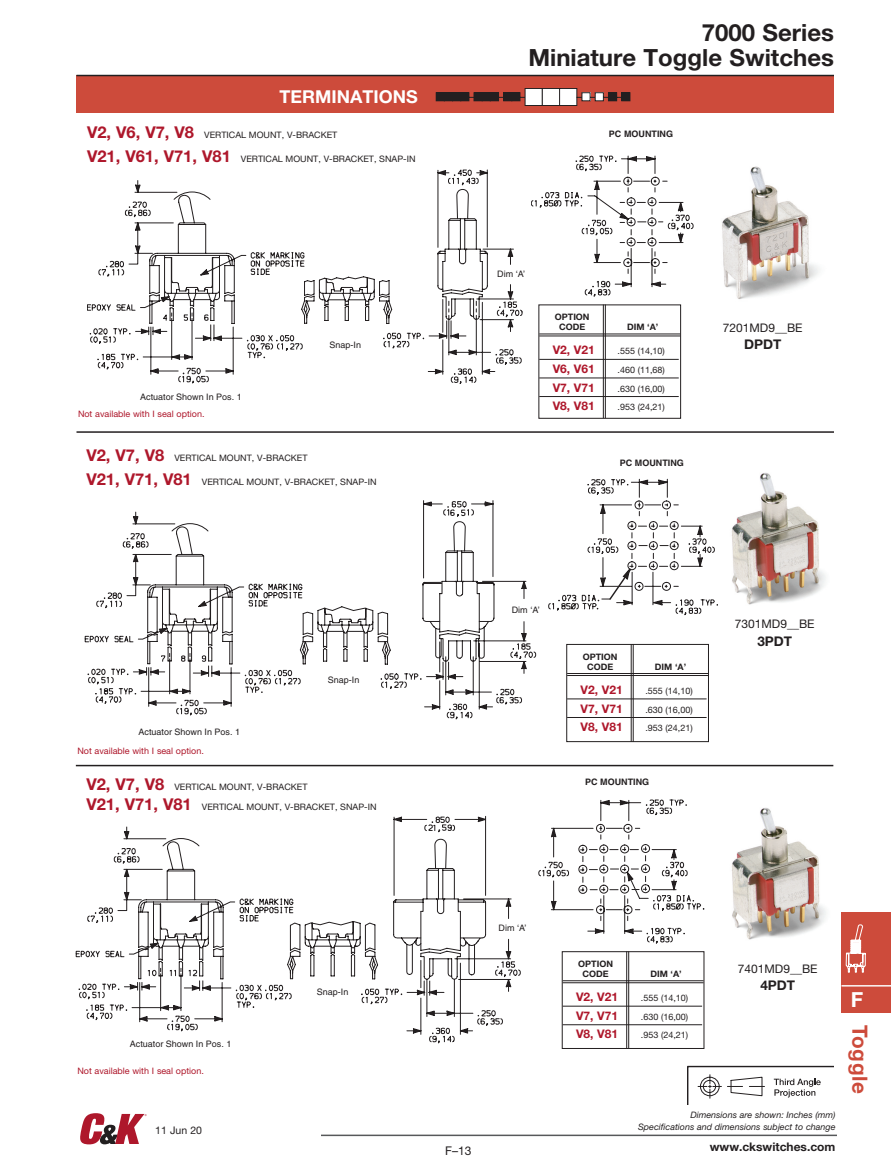
<style>
.page{position:relative;width:891px;height:1175px;background:#fff}
.page>*{position:absolute;margin:0;border:0;box-sizing:border-box;transform-origin:0 0}
.Page_head_right{font:700 23.7px "Helvetica Neue LT Std";color:#231f20}
.t1{font:700 21px "Helvetica Neue";letter-spacing:.03em;color:#cd4b3b}
.t2{font:700 20.7px "Helvetica Neue";color:#fff}
.Category_head_-_wht{font:700 17.85px "Helvetica Neue LT Std";color:#fff}
.Main_img_caption{font:700 13.35px "Helvetica Neue LT Std";color:#231f20}
.t3{font:12px "Helvetica Neue LT Std";color:#231f20}
.Main_trow{font:700 11.85px "Helvetica Neue LT Std";color:#ae172b}
.Main_img_caption-2{font:11.85px "Helvetica Neue LT Std";color:#231f20}
.footer-url{font:700 11.85px "Helvetica Neue LT Std";color:#231f20}
.t4{font:10.5px "Helvetica Neue LT Std";color:#231f20}
.Main_head{font:8.85px "Helvetica Neue LT Std";color:#231f20}
.Main_trow-2{font:8.85px "Helvetica Neue LT Std";color:#231f20}
.t5{font:8.85px "Helvetica";color:#231f20}
.Footnote_-_red{font:8.85px "Helvetica Neue LT Std";color:#ae172b}
.footer-dim{font:italic 8.85px/11.9px "Helvetica Neue LT Std";color:#231f20;text-align:right}
.Main_tcol{font:700 8.85px/10.4px "Helvetica Neue LT Std";color:#231f20;text-align:center}
.t6{font:700 8.85px "Helvetica";color:#231f20}
.s1{font-weight:700;font-size:16.35px;color:#ae172b}
</style>
<div class="page">
<div style="left:842px;top:912px;width:49px;height:101px;background:#cd4b3b"></div>
<hr style="left:842px;top:985px;width:49px;height:1px;background:#fff">
<svg style="left:845px;top:924px;width:21px;height:49px"></svg>
<hr style="left:321px;top:1134px;width:516px;height:2px;background:#57585a">
<svg style="left:80px;top:1113px;width:67px;height:31px"></svg>
<svg style="left:687px;top:1065px;width:147px;height:39px"></svg>
<svg style="left:87px;top:170px;width:436px;height:214px"></svg>
<svg style="left:531px;top:155px;width:162px;height:141px"></svg>
<img style="left:722px;top:166px;width:97px;height:133px">
<hr style="left:76px;top:431px;width:758px;height:2px;background:#231f20">
<hr style="left:539px;top:333px;width:141px;height:1px;background:#231f20">
<hr style="left:539px;top:335px;width:141px;height:1px;background:#231f20">
<hr style="left:539px;top:359px;width:140px;height:1px;background:#231f20">
<hr style="left:539px;top:377px;width:140px;height:1px;background:#231f20">
<hr style="left:539px;top:396px;width:140px;height:1px;background:#231f20">
<hr style="left:605px;top:304px;width:1px;height:114px;background:#231f20">
<hr style="left:603px;top:304px;width:1px;height:114px;background:#231f20">
<div style="left:76px;top:75px;width:758px;height:38px;background:#cd4b3b"></div>
<div style="left:436px;top:93px;width:8px;height:8px;background:#231f20"></div>
<div style="left:436px;top:92px;width:9px;height:9px;border:1px solid #231f20"></div>
<div style="left:444px;top:93px;width:9px;height:8px;background:#231f20"></div>
<div style="left:444px;top:92px;width:9px;height:9px;border:1px solid #231f20"></div>
<div style="left:453px;top:93px;width:8px;height:8px;background:#231f20"></div>
<div style="left:452px;top:92px;width:9px;height:9px;border:1px solid #231f20"></div>
<svg style="left:460px;top:92px;width:14px;height:9px"></svg>
<div style="left:474px;top:93px;width:8px;height:8px;background:#231f20"></div>
<div style="left:474px;top:92px;width:9px;height:9px;border:1px solid #231f20"></div>
<div style="left:482px;top:93px;width:8px;height:8px;background:#231f20"></div>
<div style="left:482px;top:92px;width:9px;height:9px;border:1px solid #231f20"></div>
<svg style="left:490px;top:92px;width:13px;height:9px"></svg>
<div style="left:504px;top:93px;width:8px;height:8px;background:#231f20"></div>
<div style="left:503px;top:92px;width:9px;height:9px;border:1px solid #231f20"></div>
<svg style="left:511px;top:92px;width:14px;height:9px"></svg>
<div style="left:525px;top:88px;width:17px;height:17px;background:#fff"></div>
<div style="left:525px;top:88px;width:18px;height:18px;border:1px solid #231f20"></div>
<div style="left:542px;top:88px;width:18px;height:17px;background:#fff"></div>
<div style="left:542px;top:88px;width:18px;height:18px;border:1px solid #231f20"></div>
<svg style="left:559px;top:88px;width:63px;height:18px"></svg>
<div style="left:622px;top:93px;width:8px;height:8px;background:#231f20"></div>
<div style="left:621px;top:92px;width:9px;height:9px;border:1px solid #231f20"></div>
<hr style="left:76px;top:75px;width:758px;height:1px;background:#231f20">
<svg style="left:548px;top:478px;width:170px;height:137px"></svg>
<svg style="left:420px;top:838px;width:101px;height:206px"></svg>
<svg style="left:76px;top:816px;width:410px;height:218px"></svg>
<svg style="left:538px;top:799px;width:166px;height:144px"></svg>
<svg style="left:85px;top:500px;width:451px;height:220px"></svg>
<img style="left:732px;top:808px;width:94px;height:132px">
<img style="left:731px;top:473px;width:95px;height:132px">
<hr style="left:76px;top:765px;width:757px;height:1px;background:#231f20">
<hr style="left:567px;top:673px;width:141px;height:1px;background:#231f20">
<hr style="left:567px;top:675px;width:141px;height:1px;background:#231f20">
<hr style="left:567px;top:698px;width:140px;height:1px;background:#231f20">
<hr style="left:567px;top:717px;width:140px;height:1px;background:#231f20">
<div style="left:566px;top:644px;width:143px;height:98px;border:1px solid #231f20"></div>
<hr style="left:633px;top:644px;width:1px;height:98px;background:#231f20">
<hr style="left:631px;top:644px;width:1px;height:98px;background:#231f20">
<hr style="left:563px;top:980px;width:141px;height:1px;background:#231f20">
<hr style="left:563px;top:982px;width:141px;height:1px;background:#231f20">
<hr style="left:563px;top:1005px;width:139px;height:1px;background:#231f20">
<hr style="left:563px;top:1024px;width:139px;height:1px;background:#231f20">
<div style="left:562px;top:951px;width:142px;height:97px;border:1px solid #231f20"></div>
<hr style="left:628px;top:951px;width:1px;height:97px;background:#231f20">
<hr style="left:626px;top:951px;width:1px;height:97px;background:#231f20">
<p class="Category_head_-_wht" style="left:280px;top:86px;width:140px">TERMINATIONS</p>
<p class="Page_head_right" style="left:702px;top:17px;width:134px">7000 Series</p>
<p class="Page_head_right" style="left:528px;top:43px;width:307px">Miniature Toggle Switches</p>
<p class="Main_head" style="left:87px;top:129px;width:252px"><span class="s1">V2, V6, V7, V8</span> VERTICAL MOUNT, V-BRACKET</p>
<p class="t6" style="left:609px;top:129px;width:66px">PC MOUNTING</p>
<p class="Main_head" style="left:87px;top:153px;width:330px"><span class="s1">V21, V61, V71, V81</span> VERTICAL MOUNT, V-BRACKET, SNAP-IN</p>
<p class="t5" style="left:140px;top:391px;width:103px">Actuator Shown In Pos. 1</p>
<p class="Footnote_-_red" style="left:78px;top:408px;width:128px">Not available with I seal option.</p>
<p class="Main_head" style="left:86px;top:452px;width:223px"><span class="s1">V2, V7, V8</span> VERTICAL MOUNT, V-BRACKET</p>
<p class="t5" style="left:330px;top:340px;width:33px">Snap-In</p>
<p class="Main_head" style="left:86px;top:477px;width:292px"><span class="s1">V21, V71, V81</span> VERTICAL MOUNT, V-BRACKET, SNAP-IN</p>
<p class="t5" style="left:497px;top:269px;width:29px">Dim ‘A’</p>
<p class="Main_tcol" style="left:555px;top:311px;width:36px">OPTION<br>CODE</p>
<p class="Main_tcol" style="left:627px;top:322px;width:33px">DIM ‘A’</p>
<p class="Main_trow" style="left:553px;top:343px;width:44px">V2, V21</p>
<p class="Main_trow-2" style="left:618px;top:346px;width:49px">.555 (14,10)</p>
<p class="Main_trow" style="left:553px;top:361px;width:44px">V6, V61</p>
<p class="Main_trow-2" style="left:618px;top:364px;width:49px">.460 (11,68)</p>
<p class="Main_trow" style="left:553px;top:380px;width:44px">V7, V71</p>
<p class="Main_trow-2" style="left:618px;top:383px;width:49px">.630 (16,00)</p>
<p class="Main_trow" style="left:553px;top:399px;width:44px">V8, V81</p>
<p class="Main_trow-2" style="left:618px;top:402px;width:49px">.953 (24,21)</p>
<p class="t6" style="left:620px;top:458px;width:65px">PC MOUNTING</p>
<p class="Main_img_caption-2" style="left:723px;top:320px;width:81px">7201MD9__BE</p>
<p class="Main_img_caption" style="left:744px;top:336px;width:39px">DPDT</p>
<p class="t5" style="left:139px;top:726px;width:103px">Actuator Shown In Pos. 1</p>
<p class="Footnote_-_red" style="left:77px;top:745px;width:128px">Not available with I seal option.</p>
<p class="t5" style="left:328px;top:674px;width:33px">Snap-In</p>
<p class="Main_head" style="left:86px;top:781px;width:223px"><span class="s1">V2, V7, V8</span> VERTICAL MOUNT, V-BRACKET</p>
<p class="Main_head" style="left:86px;top:801px;width:292px"><span class="s1">V21, V71, V81</span> VERTICAL MOUNT, V-BRACKET, SNAP-IN</p>
<p class="t5" style="left:130px;top:1038px;width:103px">Actuator Shown In Pos. 1</p>
<p class="Footnote_-_red" style="left:77px;top:1065px;width:128px">Not available with I seal option.</p>
<p class="t4" style="left:155px;top:1123px;width:48px">11 Jun 20</p>
<p class="t5" style="left:317px;top:987px;width:33px">Snap-In</p>
<p class="t5" style="left:512px;top:604px;width:29px">Dim ‘A’</p>
<p class="Main_tcol" style="left:583px;top:651px;width:36px">OPTION<br>CODE</p>
<p class="Main_tcol" style="left:655px;top:661px;width:33px">DIM ‘A’</p>
<p class="Main_trow" style="left:581px;top:682px;width:44px">V2, V21</p>
<p class="Main_trow-2" style="left:645px;top:685px;width:49px">.555 (14,10)</p>
<p class="Main_trow" style="left:581px;top:701px;width:44px">V7, V71</p>
<p class="Main_trow-2" style="left:645px;top:704px;width:49px">.630 (16,00)</p>
<p class="Main_trow" style="left:581px;top:719px;width:44px">V8, V81</p>
<p class="Main_trow-2" style="left:645px;top:722px;width:49px">.953 (24,21)</p>
<p class="t6" style="left:585px;top:776px;width:66px">PC MOUNTING</p>
<p class="Main_img_caption-2" style="left:735px;top:617px;width:81px">7301MD9__BE</p>
<p class="Main_img_caption" style="left:757px;top:633px;width:36px">3PDT</p>
<p class="t5" style="left:499px;top:923px;width:29px">Dim ‘A’</p>
<p class="t3" style="left:445px;top:1143px;width:28px">F–13</p>
<p class="Main_tcol" style="left:578px;top:958px;width:36px">OPTION<br>CODE</p>
<p class="Main_tcol" style="left:650px;top:968px;width:33px">DIM ‘A’</p>
<p class="Main_trow" style="left:576px;top:989px;width:44px">V2, V21</p>
<p class="Main_trow-2" style="left:641px;top:992px;width:49px">.555 (14,10)</p>
<p class="Main_trow" style="left:576px;top:1008px;width:44px">V7, V71</p>
<p class="Main_trow-2" style="left:641px;top:1011px;width:49px">.630 (16,00)</p>
<p class="Main_trow" style="left:576px;top:1026px;width:44px">V8, V81</p>
<p class="Main_trow-2" style="left:641px;top:1030px;width:49px">.953 (24,21)</p>
<p class="Main_img_caption-2" style="left:738px;top:961px;width:81px">7401MD9__BE</p>
<p class="Main_img_caption" style="left:760px;top:977px;width:36px">4PDT</p>
<p class="footer-dim" style="left:638px;top:1108px;width:199px">Dimensions are shown: Inches (mm)<br>Specifications and dimensions subject to change</p>
<p class="footer-url" style="left:710px;top:1139px;width:127px">www.ckswitches.com</p>
<p class="t2" style="left:851px;top:987px;width:14px">F</p>
<p class="t1" style="left:873px;top:1025px;width:70px;rotate:90deg">Toggle</p>
</div>
